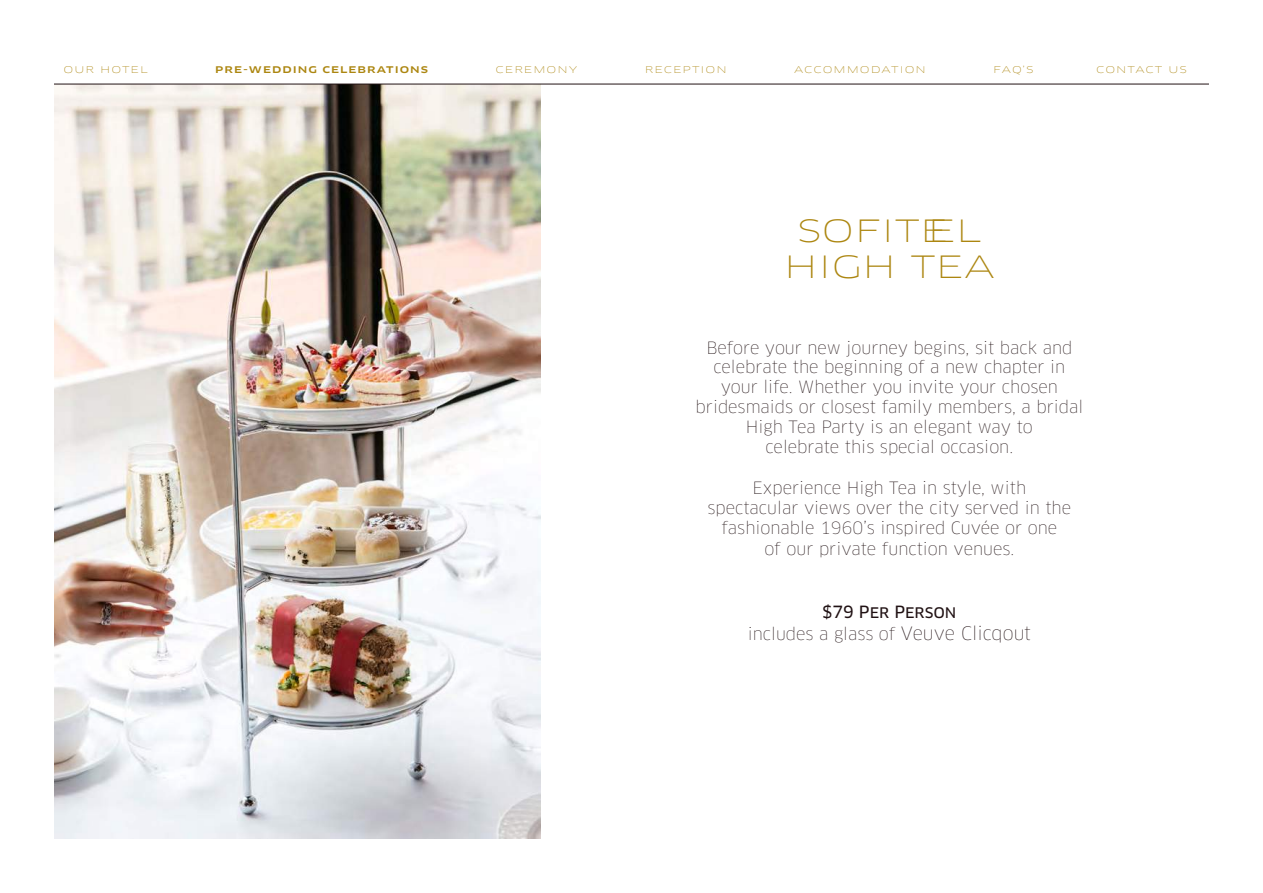
<style>
.page{position:relative;width:1263px;height:893px;background:#fff}
.page>*{position:absolute;margin:0;border:0;box-sizing:border-box;transform-origin:0 0}
.t1{font:100 30px/36px "Clan OT Extd";color:#ac8610;text-align:center}
.t2{font:100 16.5px/19.8px "Clan OT";color:#211214;text-align:center}
.t3{font:16.5px "Clan OT News";color:#211214}
.t4{font:100 9px "Clan OT Extd";letter-spacing:.11em;color:#ac8610}
.t5{font:500 9px "Clan OT Extd";letter-spacing:.11em;color:#ac8610}
.s1{font-size:18px}
</style>
<div class="page">
<img style="left:54px;top:85px;width:486px;height:753px">
<hr style="left:54px;top:84px;width:1155px;height:1px;background:#211214">
<p class="t4" style="left:64px;top:64px;width:86px">OUR HOTEL</p>
<p class="t5" style="left:215px;top:64px;width:214px">PRE-WEDDING CELEBRATIONS</p>
<p class="t4" style="left:495px;top:64px;width:83px">CEREMONY</p>
<p class="t4" style="left:645px;top:64px;width:83px">RECEPTION</p>
<p class="t4" style="left:794px;top:64px;width:133px">ACCOMMODATION</p>
<p class="t4" style="left:993px;top:64px;width:42px">FAQ’S</p>
<p class="t4" style="left:1096px;top:64px;width:92px">CONTACT US</p>
<h1 class="t1" style="left:784px;top:213px;width:213px">SOFITEEL<br>HIGH TEA</h1>
<p class="t2" style="left:696px;top:338px;width:389px">Before your new journey begins, sit back and celebrate the beginning of a new chapter in your life. Whether you invite your chosen bridesmaids or closest family members, a bridal High Tea Party is an elegant way to<br>celebrate this special occasion.</p>
<p class="t2" style="left:708px;top:478px;width:365px">Experience High Tea in style, with spectacular views over the city served in the fashionable 1960’s inspired Cuvée or one</p>
<p class="t2" style="left:764px;top:539px;width:251px">of our private function venues.</p>
<p class="t3" style="left:823px;top:602px;width:135px">$79 Per Person</p>
<p class="t2" style="left:748px;top:624px;width:285px">includes a glass of <span class="s1">Veuve Clicqout</span></p>
</div>
